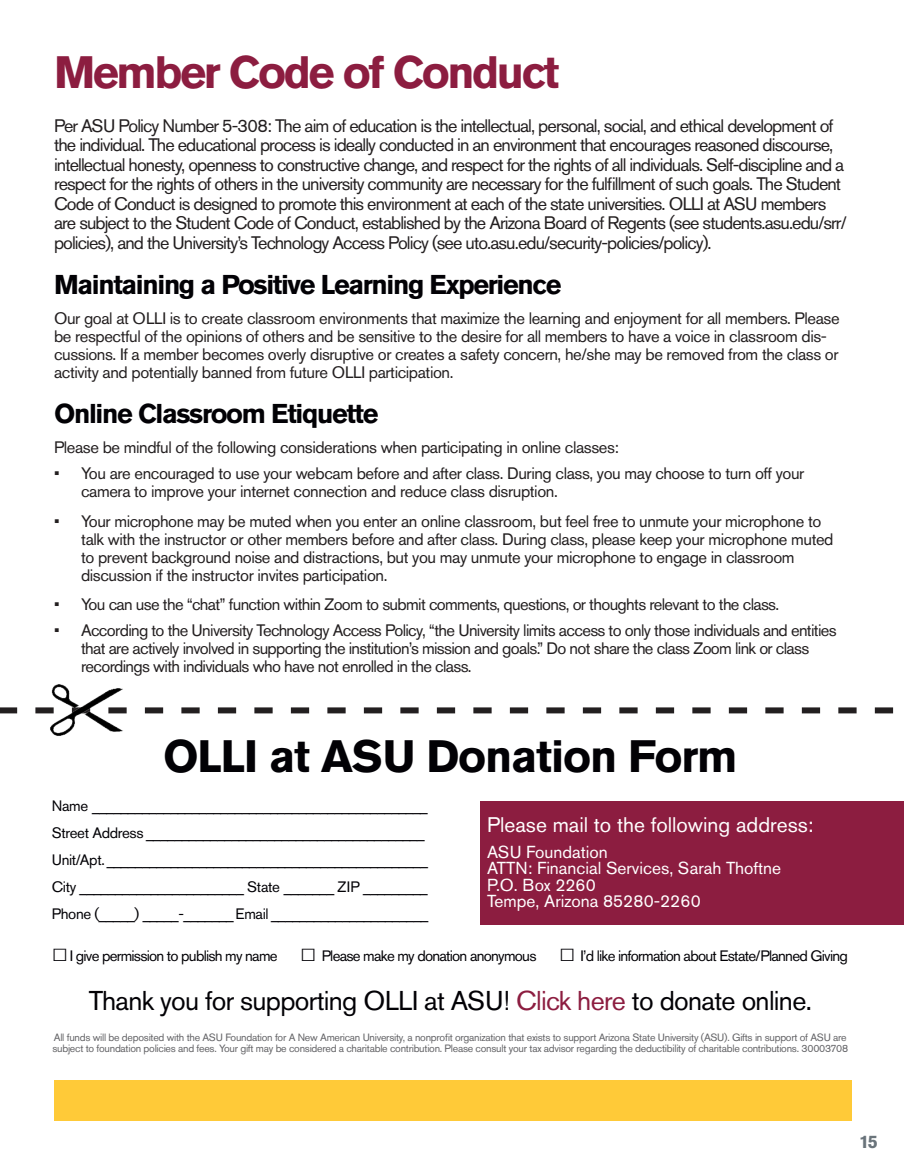
<style>
.page{position:relative;width:905px;height:1175px;background:#fff}
.page>*{position:absolute;margin:0;border:0;box-sizing:border-box;transform-origin:0 0}
.Class_Description{font:700 45px "Akzidenz Grotesk Std";letter-spacing:-.025em;color:#020105}
.t1{font:700 45px "Akzidenz Grotesk Std";letter-spacing:-.055em;color:#8c1d40}
.Class_Description-2{font:700 27px "Akzidenz Grotesk Std";letter-spacing:-.05em;color:#020105}
.Class_Description-3{font:27px "Akzidenz Grotesk Std";letter-spacing:-.025em;color:#020105}
.Class_Description-4{font:21px "Akzidenz Grotesk Std";color:#fff}
.t2{font:18px/19.5px "Akzidenz Grotesk Std";letter-spacing:-.05em;color:#231f20}
.t3{font:700 18px "Akzidenz Grotesk Std";color:#6a747b}
.Class_Description-5{font:17.25px/16.5px "Akzidenz Grotesk Std";color:#fff}
.Class_Description-6{font:16.5px/18px "Akzidenz Grotesk Std";letter-spacing:-.025em;color:#231f20}
.Class_Description-7{font:15px/27px "Akzidenz Grotesk Std";letter-spacing:-.025em;color:#020105}
.Class_Description-8{font:15px "Akzidenz Grotesk Std";letter-spacing:-.05em;color:#020105}
.Class_Description-9{font:10.5px/10.5px "Akzidenz Grotesk Std";letter-spacing:-.025em;color:#636366}
.s1{font-family:"Times New Roman";font-size:27px}
.s2{color:#8c1d40}
</style>
<div class="page">
<div style="left:480px;top:801px;width:423px;height:123px;background:#8c1d40"></div>
<div style="left:54px;top:1080px;width:797px;height:40px;background:#ffca38"></div>
<svg style="left:0;top:707px;width:894px;height:6px"></svg>
<img style="left:23px;top:684px;width:129px;height:52px">
<p class="t1" style="left:54px;top:47px;width:507px">Member Code of Conduct</p>
<p class="t2" style="left:54px;top:116px;width:794px">Per ASU Policy Number 5-308: The aim of education is the intellectual, personal, social, and ethical development of the individual. The educational process is ideally conducted in an environment that encourages reasoned discourse, intellectual honesty, openness to constructive change, and respect for the rights of all individuals. Self-discipline and a respect for the rights of others in the university community are necessary for the fulfillment of such goals. The Student Code of Conduct is designed to promote this environment at each of the state universities. OLLI at ASU members are subject to the Student Code of Conduct, established by the Arizona Board of Regents (see students.asu.edu/srr/ policies), and the University’s Technology Access Policy (see uto.asu.edu/security-policies/policy).</p>
<p class="Class_Description-2" style="left:54px;top:269px;width:509px">Maintaining a Positive Learning Experience</p>
<p class="Class_Description-6" style="left:54px;top:309px;width:787px">Our goal at OLLI is to create classroom environments that maximize the learning and enjoyment for all members. Please be respectful of the opinions of others and be sensitive to the desire for all members to have a voice in classroom dis&shy;cussions. If a member becomes overly disruptive or creates a safety concern, he/she may be removed from the class or activity and potentially banned from future OLLI participation.</p>
<p class="Class_Description-2" style="left:54px;top:398px;width:326px">Online Classroom Etiquette</p>
<p class="Class_Description-6" style="left:54px;top:438px;width:566px">Please be mindful of the following considerations when participating in online classes:</p>
<p class="Class_Description-6" style="left:81px;top:464px;width:725px;text-indent:-27px">• You are encouraged to use your webcam before and after class. During class, you may choose to turn off your camera to improve your internet connection and reduce class disruption.</p>
<p class="Class_Description-6" style="left:81px;top:512px;width:754px;text-indent:-27px">• Your microphone may be muted when you enter an online classroom, but feel free to unmute your microphone to talk with the instructor or other members before and after class. During class, please keep your microphone muted to prevent background noise and distractions, but you may unmute your microphone to engage in classroom discussion if the instructor invites participation.</p>
<p class="Class_Description-6" style="left:81px;top:621px;width:757px;text-indent:-27px">• According to the University Technology Access Policy, “the University limits access to only those individuals and entities that are actively involved in supporting the institution’s mission and goals.” Do not share the class Zoom link or class recordings with individuals who have not enrolled in the class.</p>
<p class="Class_Description-6" style="left:54px;top:595px;width:726px">• You can use the “chat” function within Zoom to submit comments, questions, or thoughts relevant to the class.</p>
<p class="Class_Description" style="left:163px;top:730px;width:576px">OLLI at ASU Donation Form</p>
<p class="Class_Description-7" style="left:52px;top:792px;width:378px">Name _______________________________________________ Street Address _______________________________________ Unit/Apt. _____________________________________________ City _______________________ State _______ ZIP _________ Phone (_____) _____-_______Email ______________________</p>
<p class="Class_Description-8" style="left:52px;top:947px;width:797px"><span class="s1">□</span> I give permission to publish my name <span class="s1">□</span> Please make my donation anonymous <span class="s1">□</span> I’d like information about Estate/Planned Giving</p>
<p class="Class_Description-4" style="left:487px;top:812px;width:328px">Please mail to the following address:</p>
<p class="Class_Description-5" style="left:487px;top:843px;width:296px">ASU Foundation<br>ATTN: Financial Services, Sarah Thoftne<br>P.O. Box 2260<br>Tempe, Arizona 85280-2260</p>
<p class="Class_Description-3" style="left:89px;top:984px;width:724px">Thank you for supporting OLLI at ASU! <span class="s2">Click here</span> to donate online.</p>
<p class="Class_Description-9" style="left:52px;top:1032px;width:797px">All funds will be deposited with the ASU Foundation for A New American University, a nonprofit organization that exists to support Arizona State University (ASU). Gifts in support of ASU are subject to foundation policies and fees. Your gift may be considered a charitable contribution. Please consult your tax advisor regarding the deductibility of charitable contributions. 30003708</p>
<p class="t3" style="left:859px;top:1131px;width:20px">15</p>
</div>
